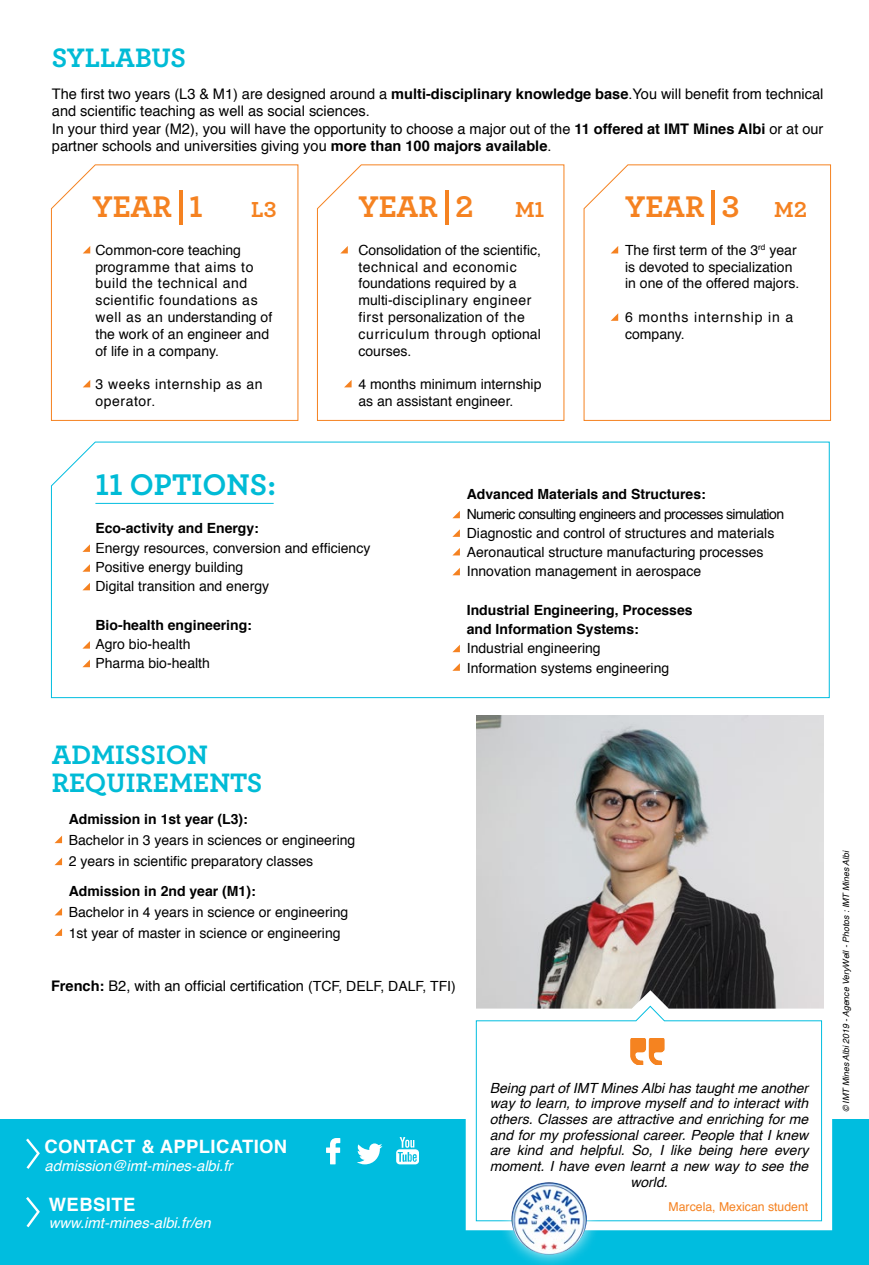
<style>
.page{position:relative;width:869px;height:1265px;background:#fff}
.page>*{position:absolute;margin:0;border:0;box-sizing:border-box;transform-origin:0 0}
.t1{font:700 31.32px "Archer";color:#f58221}
.t2{font:700 31.32px "Archer";color:#00bbd6}
.t3{font:700 28px/28px "Archer";color:#00bbd6}
.t4{font:700 22.75px "Archer";color:#f58221}
.t5{font:700 18.38px "Helvetica";letter-spacing:.02em;color:#fff}
.t6{font:italic 14.88px "Helvetica";color:#fff}
.t7{font:14.53px/17.5px "Helvetica";color:#000}
.t8{font:14px/16.8px "Helvetica";color:#000}
.t9{font:italic 14px/15.8px "Helvetica";color:#000;text-align:center}
.t10{font:700 14px/19.2px "Helvetica";color:#000}
.t11{font:14px/16.8px "Helvetica";letter-spacing:.04em;color:#000}
.t12{font:14px/16.8px "Helvetica";letter-spacing:.06em;color:#000}
.t13{font:12.25px "Helvetica";color:#f58221}
.t14{font:italic 8.75px "Helvetica";color:#000}
.s1{font-weight:700}
.s2{font-size:22.75px}
.s3{font-size:14px}
</style>
<div class="page">
<img style="left:476px;top:715px;width:346px;height:275px">
<svg style="left:51px;top:164px;width:248px;height:257px"></svg>
<svg style="left:51px;top:441px;width:778px;height:257px"></svg>
<svg style="left:317px;top:164px;width:247px;height:257px"></svg>
<svg style="left:583px;top:164px;width:248px;height:257px"></svg>
<div style="left:0;top:1120px;width:868px;height:145px;background:#00bddf"></div>
<svg style="left:465px;top:990px;width:366px;height:240px"></svg>
<svg style="left:475px;top:1005px;width:347px;height:217px"></svg>
<svg style="left:630px;top:1038px;width:34px;height:26px"></svg>
<svg style="left:26px;top:1138px;width:14px;height:31px"></svg>
<svg style="left:357px;top:1143px;width:25px;height:21px"></svg>
<svg style="left:326px;top:1138px;width:14px;height:26px"></svg>
<svg style="left:396px;top:1137px;width:23px;height:27px"></svg>
<svg style="left:26px;top:1197px;width:14px;height:31px"></svg>
<svg style="left:54px;top:836px;width:8px;height:7px"></svg>
<svg style="left:54px;top:858px;width:8px;height:7px"></svg>
<svg style="left:55px;top:908px;width:7px;height:7px"></svg>
<svg style="left:54px;top:928px;width:8px;height:8px"></svg>
<hr style="left:179px;top:190px;width:3px;height:34px;background:#f58221">
<svg style="left:444px;top:190px;width:4px;height:34px"></svg>
<hr style="left:711px;top:190px;width:3px;height:34px;background:#f58221">
<hr style="left:95px;top:503px;width:178px;height:1px;background:#00bddf">
<svg style="left:82px;top:544px;width:8px;height:8px"></svg>
<svg style="left:452px;top:511px;width:7px;height:7px"></svg>
<svg style="left:452px;top:529px;width:7px;height:8px"></svg>
<svg style="left:452px;top:548px;width:7px;height:7px"></svg>
<svg style="left:452px;top:568px;width:7px;height:7px"></svg>
<svg style="left:452px;top:645px;width:7px;height:7px"></svg>
<svg style="left:452px;top:663px;width:7px;height:8px"></svg>
<svg style="left:82px;top:564px;width:8px;height:8px"></svg>
<svg style="left:82px;top:583px;width:8px;height:7px"></svg>
<svg style="left:82px;top:641px;width:8px;height:8px"></svg>
<svg style="left:82px;top:660px;width:8px;height:7px"></svg>
<svg style="left:83px;top:246px;width:7px;height:7px"></svg>
<svg style="left:83px;top:380px;width:7px;height:7px"></svg>
<svg style="left:340px;top:246px;width:7px;height:7px"></svg>
<svg style="left:344px;top:380px;width:7px;height:7px"></svg>
<svg style="left:610px;top:246px;width:8px;height:7px"></svg>
<svg style="left:610px;top:313px;width:8px;height:8px"></svg>
<div style="left:497px;top:1168px;width:103px;height:97px;background:#fff;opacity:.75"></div>
<img style="left:511px;top:1182px;width:75px;height:73px">
<h2 class="t3" style="left:52px;top:42px;width:135px">SYLLABUS</h2>
<p class="t7" style="left:52px;top:86px;width:772px">The first two years (L3 &amp; M1) are designed around a <span class="s1">multi-disciplinary knowledge base</span>.You will benefit from technical and scientific teaching as well as social sciences.<br>In your third year (M2), you will have the opportunity to choose a major out of the <span class="s1">11 offered at IMT Mines Albi</span> or at our partner schools and universities giving you <span class="s1">more than 100 majors available</span>.</p>
<h1 class="t1" style="left:92px;top:182px;width:112px">YEAR 1</h1>
<h3 class="t4" style="left:251px;top:192px;width:27px">L3</h3>
<h1 class="t1" style="left:358px;top:182px;width:116px">YEAR 2</h1>
<h3 class="t4" style="left:514px;top:192px;width:31px">M1</h3>
<h1 class="t1" style="left:624px;top:182px;width:183px">YEAR 3 <span class="s2">M2</span></h1>
<p class="t8" style="left:95px;top:242px;width:178px">Common-core teaching programme that aims to build the technical and scientific foundations as well as an understanding of the work of an engineer and of life in a company.</p>
<p class="t11" style="left:95px;top:376px;width:168px">3 weeks internship as an operator.</p>
<p class="t8" style="left:358px;top:242px;width:184px">Consolidation of the scientific, technical and economic foundations required by a multi-disciplinary engineer first personalization of the curriculum through optional courses.</p>
<p class="t8" style="left:358px;top:376px;width:184px">4 months minimum internship as an assistant engineer.</p>
<p class="t8" style="left:624px;top:242px;width:176px">The first term of the 3<sup>rd</sup> year is devoted to specialization in one of the offered majors.</p>
<p class="t12" style="left:624px;top:309px;width:169px">6 months internship in a company.</p>
<h1 class="t2" style="left:95px;top:460px;width:55px">11 OPTIONS</h1>
<h1 class="t2" style="left:267px;top:460px;width:10px">:</h1>
<p class="t10" style="left:95px;top:519px;width:165px">Eco-activity and Energy:</p>
<p class="t8" style="left:95px;top:538px;width:276px;line-height:19.2px">Energy resources, conversion and efficiency<br>Positive energy building<br>Digital transition and energy</p>
<p class="t10" style="left:95px;top:615px;width:158px">Bio-health engineering:</p>
<p class="t8" style="left:95px;top:635px;width:116px;line-height:19.2px">Agro bio-health<br>Pharma bio-health</p>
<p class="t10" style="left:466px;top:485px;width:240px">Advanced Materials and Structures:</p>
<p class="t8" style="left:466px;top:505px;width:319px;line-height:19.2px">Numeric consulting engineers and processes simulation Diagnostic and control of structures and materials Aeronautical structure manufacturing processes Innovation management in aerospace</p>
<p class="t10" style="left:466px;top:601px;width:227px">Industrial Engineering, Processes and Information Systems:</p>
<p class="t8" style="left:466px;top:639px;width:204px;line-height:19.2px">Industrial engineering<br>Information systems engineering</p>
<h2 class="t3" style="left:52px;top:738px;width:212px">ADMISSION<br>REQUIREMENTS</h2>
<p class="t10" style="left:69px;top:810px;width:180px">Admission in 1st year (L3):</p>
<p class="t8" style="left:69px;top:830px;width:288px;line-height:21px">Bachelor in 3 years in sciences or engineering<br>2 years in scientific preparatory classes</p>
<p class="t10" style="left:69px;top:881px;width:188px">Admission in 2nd year (M1):</p>
<p class="t8" style="left:69px;top:902px;width:281px;line-height:21px">Bachelor in 4 years in science or engineering<br>1st year of master in science or engineering</p>
<p class="t7" style="left:51px;top:978px;width:406px"><span class="s1">French:</span> B2, with an official certification <span class="s3">(TCF, DELF, DALF, TFI)</span></p>
<h3 class="t5" style="left:44px;top:1132px;width:140px">Contact &amp; appli</h3>
<h3 class="t5" style="left:216px;top:1132px;width:73px">cation</h3>
<p class="t6" style="left:44px;top:1154px;width:189px">admission@imt-mines-albi.fr</p>
<h3 class="t5" style="left:49px;top:1190px;width:88px">WEBSITE</h3>
<p class="t6" style="left:49px;top:1211px;width:164px">www.imt-mines-albi.fr/en</p>
<p class="t9" style="left:489px;top:1080px;width:320px">Being part of IMT Mines Albi has taught me another way to learn, to improve myself and to interact with others. Classes are attractive and enriching for me and for my professional career. People that I knew are kind and helpful. So, I like being here every moment. I have even learnt a new way to see the world.</p>
<p class="t13" style="left:668px;top:1197px;width:141px">Marcela, Mexican student</p>
<p class="t14" style="left:838px;top:1112px;width:264px;rotate:-90deg">© IMT Mines Albi 2019 - Agence VeryWell - Photos : IMT Mines Albi</p>
</div>
